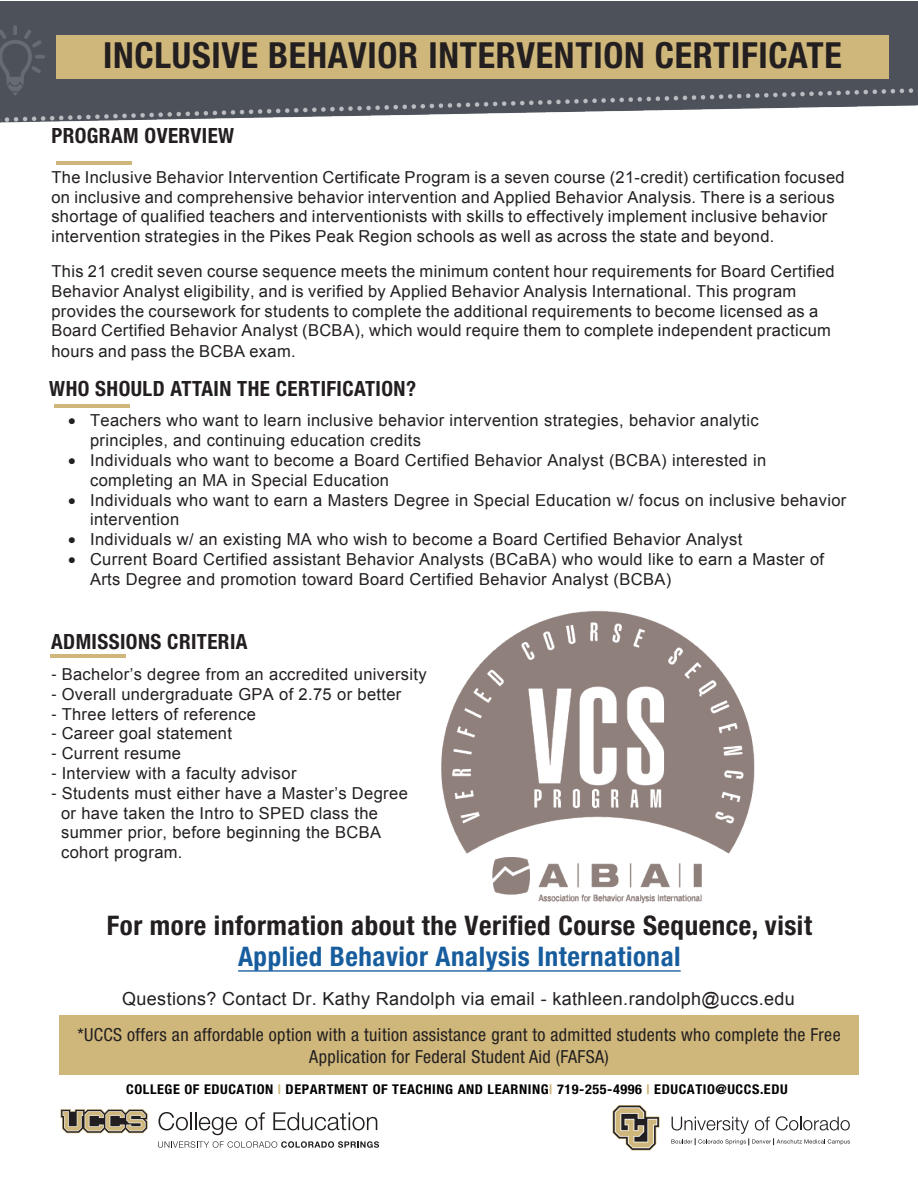
<style>
.page{position:relative;width:918px;height:1188px;background:#fff}
.page>*{position:absolute;margin:0;border:0;box-sizing:border-box;transform-origin:0 0}
.t1{font:700 condensed 36px "Helvetica Neue LT Std";letter-spacing:.02em;color:#231f20}
.t2{font:700 condensed 27px/31px "Helvetica Neue LT Std";letter-spacing:.02em;color:#231f20;text-align:center}
.Section_Title{font:700 condensed 21px "Helvetica Neue LT Std";letter-spacing:.02em;color:#231f20}
.Basic_Content{font:condensed 18px/21.6px "Helvetica Neue LT Std";letter-spacing:.02em;color:#231f20;text-align:center}
.t3{font:18px "Arial";letter-spacing:.02em;color:#231f20}
.Basic_Content-2{font:16.5px/19.8px "Arial";letter-spacing:.02em;color:#231f20}
.Section_Title-2{font:16.5px/20.1px "Arial";letter-spacing:.02em;color:#231f20}
.Basic_Content-3{font:700 condensed 13.5px "Helvetica Neue LT Std";letter-spacing:.04em;color:#000;scale:1.05 1}
.s1{font-family:"Helvetica Neue LT Std";font-stretch:condensed}
.s2{color:#175d9e}
.s3{color:#cfb87c}
</style>
<div class="page">
<img style="left:0;top:2px;width:918px;height:121px">
<hr style="left:56px;top:161px;width:76px;height:3px;background:#cfb77b">
<hr style="left:54px;top:404px;width:76px;height:4px;background:#cfb77b">
<hr style="left:50px;top:655px;width:76px;height:3px;background:#cfb77b">
<svg style="left:671px;top:1116px;width:179px;height:29px"></svg>
<svg style="left:612px;top:1105px;width:48px;height:45px"></svg>
<svg style="left:158px;top:1112px;width:79px;height:23px"></svg>
<svg style="left:245px;top:1112px;width:20px;height:18px"></svg>
<svg style="left:273px;top:1112px;width:104px;height:18px"></svg>
<svg style="left:158px;top:1141px;width:221px;height:7px"></svg>
<svg style="left:61px;top:1109px;width:87px;height:24px;background:#928770"></svg>
<div style="left:56px;top:35px;width:833px;height:44px;background:#cfb77b"></div>
<div style="left:59px;top:1015px;width:800px;height:60px;background:#cfb77b"></div>
<img style="left:441px;top:610px;width:314px;height:294px">
<hr style="left:238px;top:970px;width:443px;height:2px;background:#175d9e">
<p class="t1" style="left:103px;top:34px;width:740px">INCLUSIVE BEHAVIOR INTERVENTION CERTIFICATE</p>
<p class="Section_Title" style="left:51px;top:122px;width:184px">PROGRAM OVERVIEW</p>
<p class="Section_Title-2" style="left:51px;top:167px;width:795px">The Inclusive Behavior Intervention Certificate Program is a seven course (21-credit) certification focused on inclusive and comprehensive behavior intervention and Applied Behavior Analysis. There is a serious shortage of qualified teachers and interventionists with skills to effectively implement inclusive behavior intervention strategies in the Pikes Peak Region schools as well as across the state and beyond.</p>
<p class="Section_Title-2" style="left:51px;top:261px;width:785px">This 21 credit seven course sequence meets the minimum content hour requirements for Board Certified Behavior Analyst eligibility, and is verified by Applied Behavior Analysis International. This program provides the coursework for students to complete the additional requirements to become licensed as a Board Certified Behavior Analyst (BCBA), which would require them to complete independent practicum hours and pass the BCBA exam.</p>
<p class="Section_Title" style="left:49px;top:376px;width:368px">WHO SHOULD ATTAIN THE CERTIFICATION?</p>
<p class="Basic_Content-2" style="left:90px;top:411px;width:670px;text-indent:-22px">• Teachers who want to learn inclusive behavior intervention strategies, behavior analytic principles, and continuing education credits</p>
<p class="Basic_Content-2" style="left:90px;top:450px;width:678px;text-indent:-22px">• Individuals who want to become a Board Certified Behavior Analyst (BCBA) interested in completing an MA in Special Education</p>
<p class="Basic_Content-2" style="left:90px;top:490px;width:758px;text-indent:-22px">• Individuals who want to earn a Masters Degree in Special Education w/ focus on inclusive behavior intervention</p>
<p class="Basic_Content-2" style="left:68px;top:530px;width:676px">• Individuals w/ an existing MA who wish to become a Board Certified Behavior Analyst</p>
<p class="Basic_Content-2" style="left:90px;top:549px;width:736px;text-indent:-22px">• Current Board Certified assistant Behavior Analysts (BCaBA) who would like to earn a Master of<br>Arts Degree and promotion toward Board Certified Behavior Analyst (BCBA)</p>
<p class="Section_Title" style="left:51px;top:629px;width:198px">ADMISSIONS CRITERIA</p>
<p class="Basic_Content-2" style="left:51px;top:665px;width:377px"><span class="s1">-</span> Bachelor’s degree from an accredited university</p>
<p class="Basic_Content-2" style="left:51px;top:684px;width:352px"><span class="s1">-</span> Overall undergraduate GPA of 2.75 or better</p>
<p class="Basic_Content-2" style="left:51px;top:704px;width:206px"><span class="s1">-</span> Three letters of reference</p>
<p class="Basic_Content-2" style="left:51px;top:724px;width:182px"><span class="s1">-</span> Career goal statement</p>
<p class="Basic_Content-2" style="left:51px;top:744px;width:131px"><span class="s1">-</span> Current resume</p>
<p class="Basic_Content-2" style="left:51px;top:764px;width:247px"><span class="s1">-</span> Interview with a faculty advisor</p>
<p class="Basic_Content-2" style="left:61px;top:783px;width:348px;text-indent:-10px"><span class="s1">-</span> Students must either have a Master’s Degree or have taken the Intro to SPED class the summer prior, before beginning the BCBA cohort program.</p>
<p class="t2" style="left:107px;top:910px;width:707px">For more information about the Verified Course Sequence, visit<br><span class="s2">Applied Behavior Analysis International</span></p>
<p class="t3" style="left:122px;top:987px;width:674px">Questions? Contact Dr. Kathy Randolph via email - kathleen.randolph@uccs.edu</p>
<p class="Basic_Content" style="left:77px;top:1024px;width:765px">*UCCS offers an affordable option with a tuition assistance grant to admitted students who complete the Free<br>Application for Federal Student Aid (FAFSA)</p>
<p class="Basic_Content-3" style="left:126px;top:1081px;width:632px">COLLEGE OF EDUCATION <span class="s3">|</span> DEPARTMENT OF TEACHING AND LEARNING<span class="s3">|</span> 719-255-4996 <span class="s3">|</span> EDUCATIO@UCCS.EDU</p>
</div>
